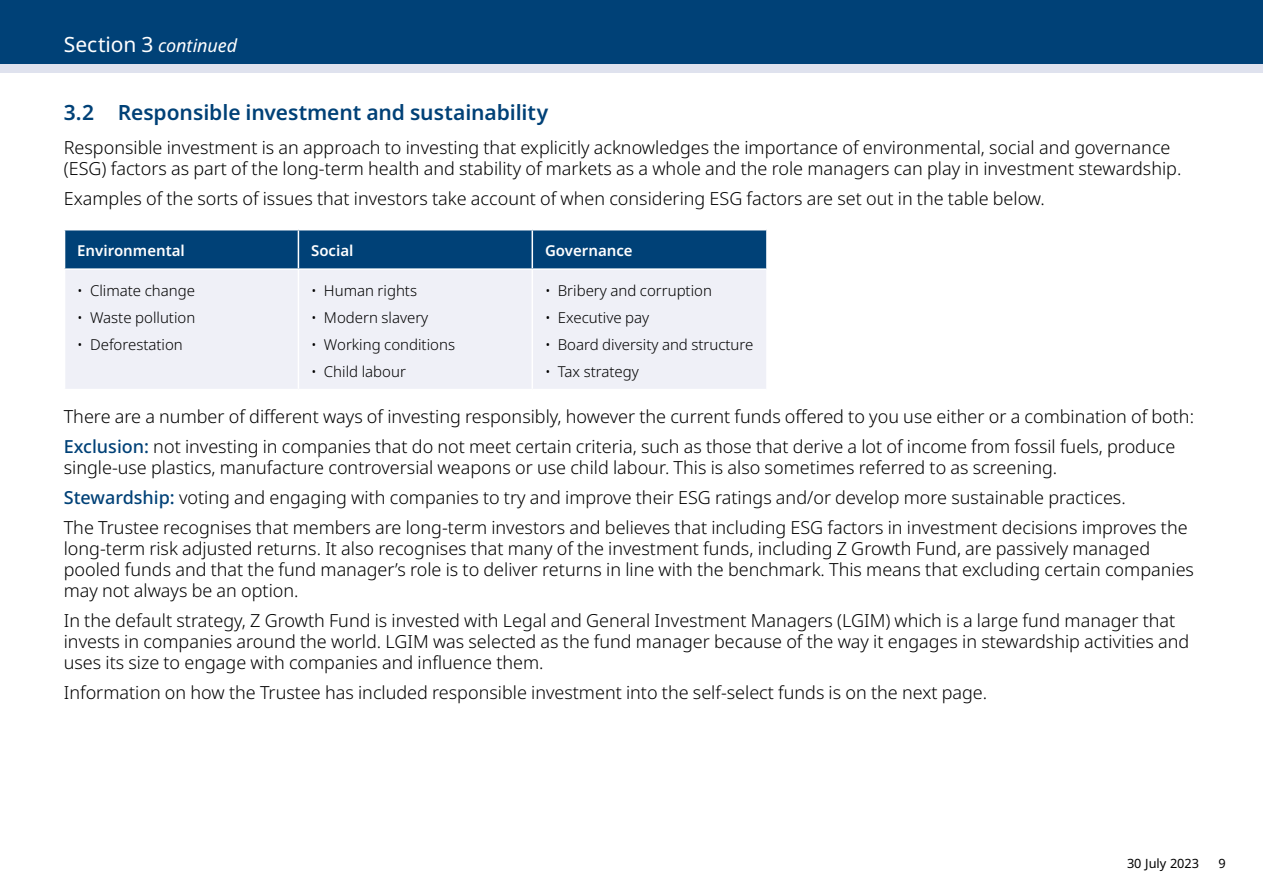
<style>
.page{position:relative;width:1263px;height:893px;background:#fff}
.page>*{position:absolute;margin:0;border:0;box-sizing:border-box;transform-origin:0 0}
.t1{font:600 21px "Noto Sans";letter-spacing:-.005em;color:#004177}
.t2{font:300 18px/21px "Noto Sans";color:#000}
.t3{font:italic 18px "Noto Sans";letter-spacing:-.005em;color:#fff}
.t4{font:300 15px "Noto Sans";color:#000}
.t5{font:600 15px "Noto Sans";color:#fff}
.t6{font:12.75px "Noto Sans";color:#000}
.s1{font-style:normal;font-size:21px}
.s2{font-weight:500;color:#004177}
</style>
<div class="page">
<div style="left:0;top:0;width:1263px;height:72px;background:#dfe2ee"></div>
<div style="left:0;top:0;width:1263px;height:64px;background:#004177"></div>
<div style="left:65px;top:230px;width:701px;height:38px;background:#004177"></div>
<div style="left:65px;top:270px;width:701px;height:119px;background:#eff0f7"></div>
<hr style="left:298px;top:230px;width:1px;height:38px;background:#fff">
<hr style="left:531px;top:230px;width:2px;height:38px;background:#fff">
<hr style="left:298px;top:270px;width:1px;height:119px;background:#fff">
<hr style="left:531px;top:270px;width:2px;height:119px;background:#fff">
<p class="t3" style="left:64px;top:33px;width:175px"><span class="s1">Section 3</span> continued</p>
<p class="t1" style="left:64px;top:98px;width:486px">3.2 Responsible investment and sustainability</p>
<p class="t2" style="left:64px;top:137px;width:1119px">Responsible investment is an approach to investing that explicitly acknowledges the importance of environmental, social and governance (ESG) factors as part of the long-term health and stability of markets as a whole and the role managers can play in investment stewardship.</p>
<p class="t2" style="left:64px;top:188px;width:982px">Examples of the sorts of issues that investors take account of when considering ESG factors are set out in the table below.</p>
<p class="t5" style="left:77px;top:240px;width:109px">Environmental</p>
<p class="t5" style="left:311px;top:240px;width:44px">Social</p>
<p class="t5" style="left:545px;top:240px;width:89px">Governance</p>
<p class="t4" style="left:77px;top:280px;width:119px">• Climate change</p>
<p class="t4" style="left:77px;top:307px;width:120px">• Waste pollution</p>
<p class="t4" style="left:77px;top:334px;width:107px">• Deforestation</p>
<p class="t4" style="left:545px;top:280px;width:168px">• Bribery and corruption</p>
<p class="t4" style="left:545px;top:307px;width:106px">• Executive pay</p>
<p class="t4" style="left:545px;top:334px;width:210px">• Board diversity and structure</p>
<p class="t4" style="left:545px;top:361px;width:95px">• Tax strategy</p>
<p class="t2" style="left:64px;top:402px;width:1132px;line-height:30px">There are a number of different ways of investing responsibly, however the current funds offered to you use either or a combination of both:<br><span class="s2">Exclusion:</span> not investing in companies that do not meet certain criteria, such as those that derive a lot of income from fossil fuels, produce</p>
<p class="t2" style="left:64px;top:453px;width:1125px;line-height:30px">single-use plastics, manufacture controversial weapons or use child labour. This is also sometimes referred to as screening.<br><span class="s2">Stewardship:</span> voting and engaging with companies to try and improve their ESG ratings and/or develop more sustainable practices.<br>The Trustee recognises that members are long-term investors and believes that including ESG factors in investment decisions improves the</p>
<p class="t2" style="left:64px;top:539px;width:1132px">long-term risk adjusted returns. It also recognises that many of the investment funds, including Z Growth Fund, are passively managed pooled funds and that the fund manager’s role is to deliver returns in line with the benchmark. This means that excluding certain companies may not always be an option.</p>
<p class="t2" style="left:64px;top:611px;width:1127px">In the default strategy, Z Growth Fund is invested with Legal and General Investment Managers (LGIM) which is a large fund manager that invests in companies around the world. LGIM was selected as the fund manager because of the way it engages in stewardship activities and uses its size to engage with companies and influence them.</p>
<p class="t2" style="left:64px;top:683px;width:925px">Information on how the Trustee has included responsible investment into the self-select funds is on the next page.</p>
<p class="t4" style="left:311px;top:280px;width:107px">• Human rights</p>
<p class="t4" style="left:311px;top:307px;width:119px">• Modern slavery</p>
<p class="t4" style="left:311px;top:334px;width:145px">• Working conditions</p>
<p class="t4" style="left:311px;top:361px;width:96px">• Child labour</p>
<p class="t6" style="left:1127px;top:855px;width:74px">30 July 2023</p>
<p class="t6" style="left:1218px;top:855px;width:9px">9</p>
</div>
